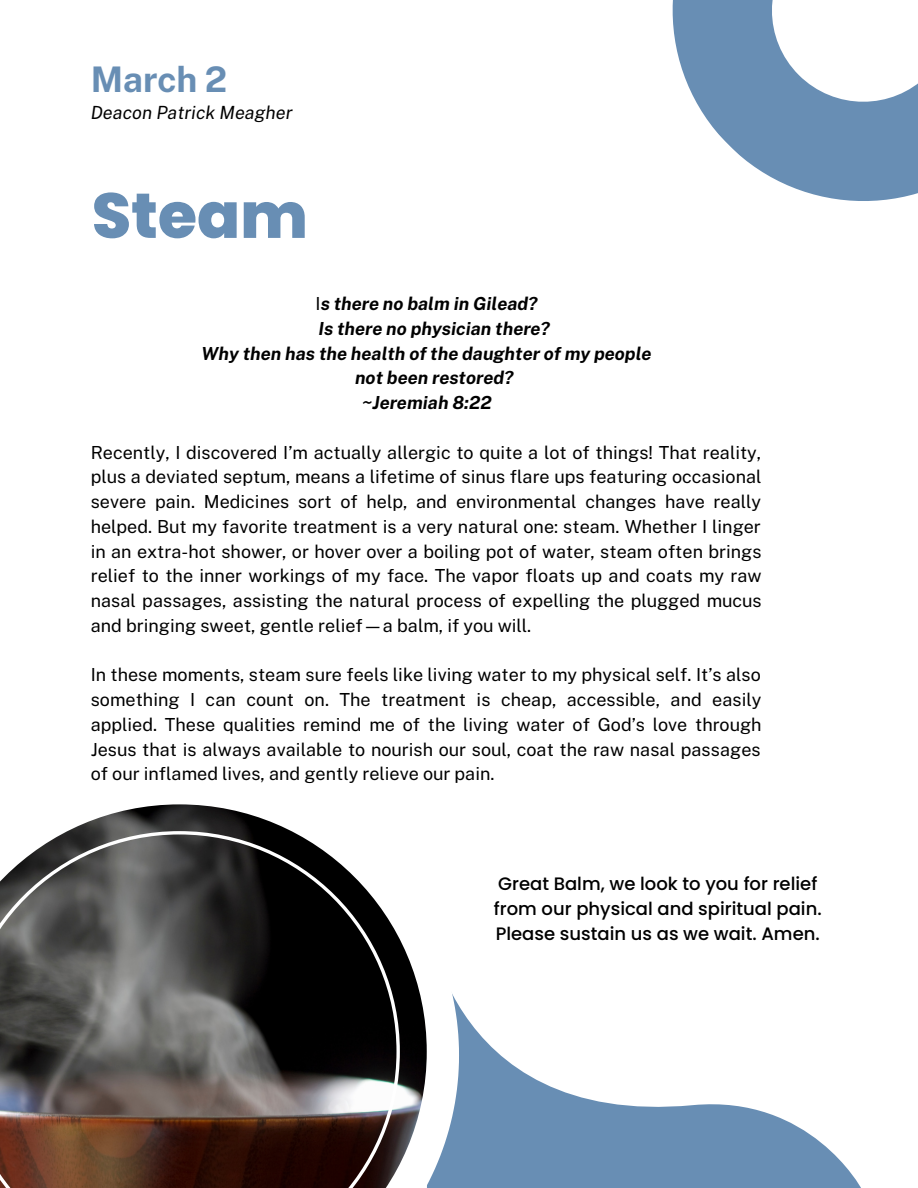
<style>
.page{position:relative;width:918px;height:1188px;background:#fff}
.page>*{position:absolute;margin:0;border:0;box-sizing:border-box;transform-origin:0 0}
.t1{font:800 63.45px "Poppins";color:#688eb4}
.t2{font:700 35.25px "Public Sans";color:#688eb4}
.t3{font:italic 18.15px "Public Sans";color:#000}
.t4{font:18px/24.8px "Public Sans";color:#000;text-align:justify}
.t5{font:italic 700 18px "Public Sans";color:#000}
.t6{font:500 18px/24.8px "Poppins";color:#000}
.s1{font-weight:400;font-style:normal}
</style>
<div class="page">
<svg style="left:459px;top:1006px;width:402px;height:182px"></svg>
<svg style="left:427px;top:994px;width:32px;height:194px"></svg>
<img style="left:68px;top:804px;width:359px;height:360px">
<svg style="left:0;top:831px;width:400px;height:357px;background:#4f4744"></svg>
<svg style="left:672px;top:0;width:246px;height:201px;fill:#688eb4"></svg>
<h2 class="t2" style="left:91px;top:58px;width:138px">March 2</h2>
<p class="t3" style="left:91px;top:102px;width:203px">Deacon Patrick Meagher</p>
<h1 class="t1" style="left:92px;top:171px;width:218px">Steam</h1>
<p class="t5" style="left:316px;top:293px;width:223px"><span class="s1">I</span>s there no balm in Gilead?</p>
<p class="t5" style="left:319px;top:318px;width:233px">Is there no physician there?</p>
<p class="t5" style="left:202px;top:343px;width:451px">Why then has the health of the daughter of my people</p>
<p class="t5" style="left:355px;top:367px;width:160px">not been restored?</p>
<p class="t5" style="left:362px;top:392px;width:131px">~Jeremiah 8:22</p>
<p class="t4" style="left:91px;top:440px;width:673px">Recently, I discovered I’m actually allergic to quite a lot of things! That reality, plus a deviated septum, means a lifetime of sinus flare ups featuring occasional severe pain. Medicines sort of help, and environmental changes have really helped. But my favorite treatment is a very natural one: steam. Whether I linger in an extra-hot shower, or hover over a boiling pot of water, steam often brings relief to the inner workings of my face. The vapor floats up and coats my raw nasal passages, assisting the natural process of expelling the plugged mucus and bringing sweet, gentle relief—a balm, if you will.</p>
<p class="t4" style="left:91px;top:663px;width:672px">In these moments, steam sure feels like living water to my physical self. It’s also something I can count on. The treatment is cheap, accessible, and easily applied. These qualities remind me of the living water of God’s love through Jesus that is always available to nourish our soul, coat the raw nasal passages of our inflamed lives, and gently relieve our pain.</p>
<p class="t6" style="left:494px;top:872px;width:329px">Great Balm, we look to you for relief from our physical and spiritual pain.<br>Please sustain us as we wait. Amen.</p>
</div>
